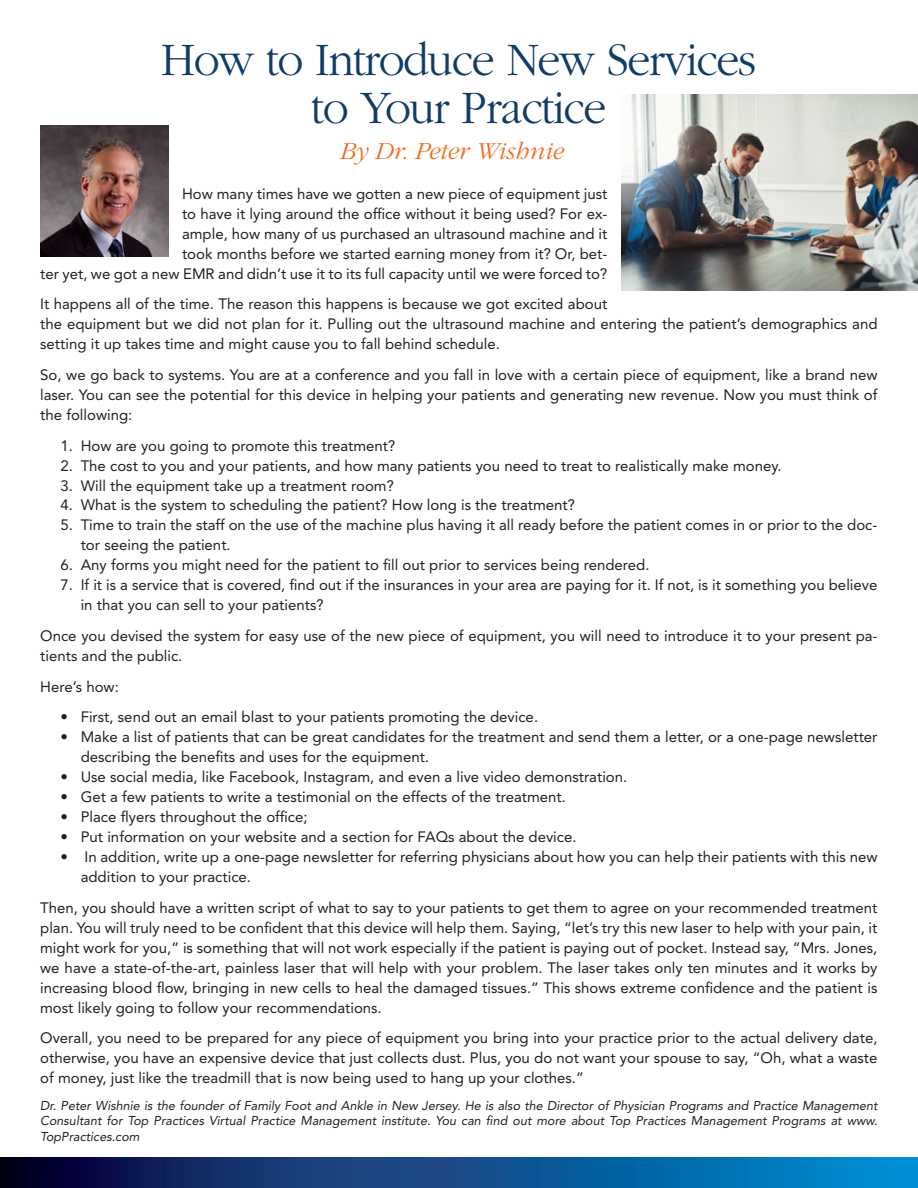
<style>
.page{position:relative;width:918px;height:1188px;background:#fff}
.page>*{position:absolute;margin:0;border:0;box-sizing:border-box;transform-origin:0 0}
.t1{font:300 48.45px/48px "ITC Garamond Std";letter-spacing:-.03em;color:#113c68;text-align:center;scale:.95 1}
.author{font:italic 300 25.5px "ITC Garamond Std";color:#f16f21}
.text{font:15px/20px "Avenir LT Std";color:#231f20}
.text-2{font:italic 12.75px/15.8px "Avenir LT Std";color:#231f20;text-align:justify}
</style>
<div class="page">
<svg style="left:0;top:1158px;width:918px;height:30px;background:#0b4b87"></svg>
<img style="left:40px;top:125px;width:129px;height:132px">
<img style="left:621px;top:94px;width:297px;height:197px">
<p class="t1" style="left:161px;top:36px;width:628px">How to Introduce New Services to Your Practice</p>
<p class="author" style="left:340px;top:137px;width:225px">By Dr. Peter Wishnie</p>
<p class="text" style="left:40px;top:184px;width:569px;text-align:right">How many times have we gotten a new piece of equipment just<br>to have it lying around the office without it being used? For ex-<br>ample, how many of us purchased an ultrasound machine and it<br>took months before we started earning money from it? Or, bet-<br>ter yet, we got a new EMR and didn’t use it to its full capacity until we were forced to?</p>
<p class="text" style="left:40px;top:294px;width:839px">It happens all of the time. The reason this happens is because we got excited about<br>the equipment but we did not plan for it. Pulling out the ultrasound machine and entering the patient’s demographics and setting it up takes time and might cause you to fall behind schedule.</p>
<p class="text" style="left:40px;top:365px;width:839px;text-align:justify">So, we go back to systems. You are at a conference and you fall in love with a certain piece of equipment, like a brand new laser. You can see the potential for this device in helping your patients and generating new revenue. Now you must think of the following:</p>
<p class="text" style="left:60px;top:436px;width:336px">1. How are you going to promote this treatment?</p>
<p class="text" style="left:60px;top:456px;width:723px">2. The cost to you and your patients, and how many patients you need to treat to realistically make money.</p>
<p class="text" style="left:60px;top:475px;width:335px">3. Will the equipment take up a treatment room?</p>
<p class="text" style="left:60px;top:495px;width:516px">4. What is the system to scheduling the patient? How long is the treatment?</p>
<p class="text" style="left:81px;top:515px;width:798px;text-indent:-20px">5. Time to train the staff on the use of the machine plus having it all ready before the patient comes in or prior to the doc&shy;tor seeing the patient.</p>
<p class="text" style="left:60px;top:555px;width:591px">6. Any forms you might need for the patient to fill out prior to services being rendered.</p>
<p class="text" style="left:81px;top:575px;width:798px;text-indent:-20px">7. If it is a service that is covered, find out if the insurances in your area are paying for it. If not, is it something you believe in that you can sell to your patients?</p>
<p class="text" style="left:40px;top:626px;width:839px">Once you devised the system for easy use of the new piece of equipment, you will need to introduce it to your present pa&shy;tients and the public.</p>
<p class="text" style="left:40px;top:677px;width:80px">Here’s how:</p>
<p class="text" style="left:60px;top:707px;width:479px">• First, send out an email blast to your patients promoting the device.</p>
<p class="text" style="left:81px;top:727px;width:798px;text-indent:-20px">• Make a list of patients that can be great candidates for the treatment and send them a letter, or a one-page newsletter describing the benefits and uses for the equipment.</p>
<p class="text" style="left:60px;top:767px;width:568px">• Use social media, like Facebook, Instagram, and even a live video demonstration.</p>
<p class="text" style="left:60px;top:787px;width:507px">• Get a few patients to write a testimonial on the effects of the treatment.</p>
<p class="text" style="left:60px;top:807px;width:249px">• Place flyers throughout the office;</p>
<p class="text" style="left:60px;top:827px;width:518px">• Put information on your website and a section for FAQs about the device.</p>
<p class="text" style="left:81px;top:847px;width:798px;text-indent:-20px">• In addition, write up a one-page newsletter for referring physicians about how you can help their patients with this new addition to your practice.</p>
<p class="text" style="left:40px;top:898px;width:839px;text-align:justify">Then, you should have a written script of what to say to your patients to get them to agree on your recommended treatment plan. You will truly need to be confident that this device will help them. Saying, “let’s try this new laser to help with your pain, it might work for you,” is something that will not work especially if the patient is paying out of pocket. Instead say, “Mrs. Jones, we have a state-of-the-art, painless laser that will help with your problem. The laser takes only ten minutes and it works by increasing blood flow, bringing in new cells to heal the damaged tissues.” This shows extreme confidence and the patient is most likely going to follow your recommendations.</p>
<p class="text" style="left:40px;top:1028px;width:839px;text-align:justify">Overall, you need to be prepared for any piece of equipment you bring into your practice prior to the actual delivery date, otherwise, you have an expensive device that just collects dust. Plus, you do not want your spouse to say, “Oh, what a waste of money, just like the treadmill that is now being used to hang up your clothes.”</p>
<p class="text-2" style="left:40px;top:1098px;width:839px">Dr. Peter Wishnie is the founder of Family Foot and Ankle in New Jersey. He is also the Director of Physician Programs and Practice Management Consultant for Top Practices Virtual Practice Management institute. You can find out more about Top Practices Management Programs at www.<br>TopPractices.com</p>
</div>
